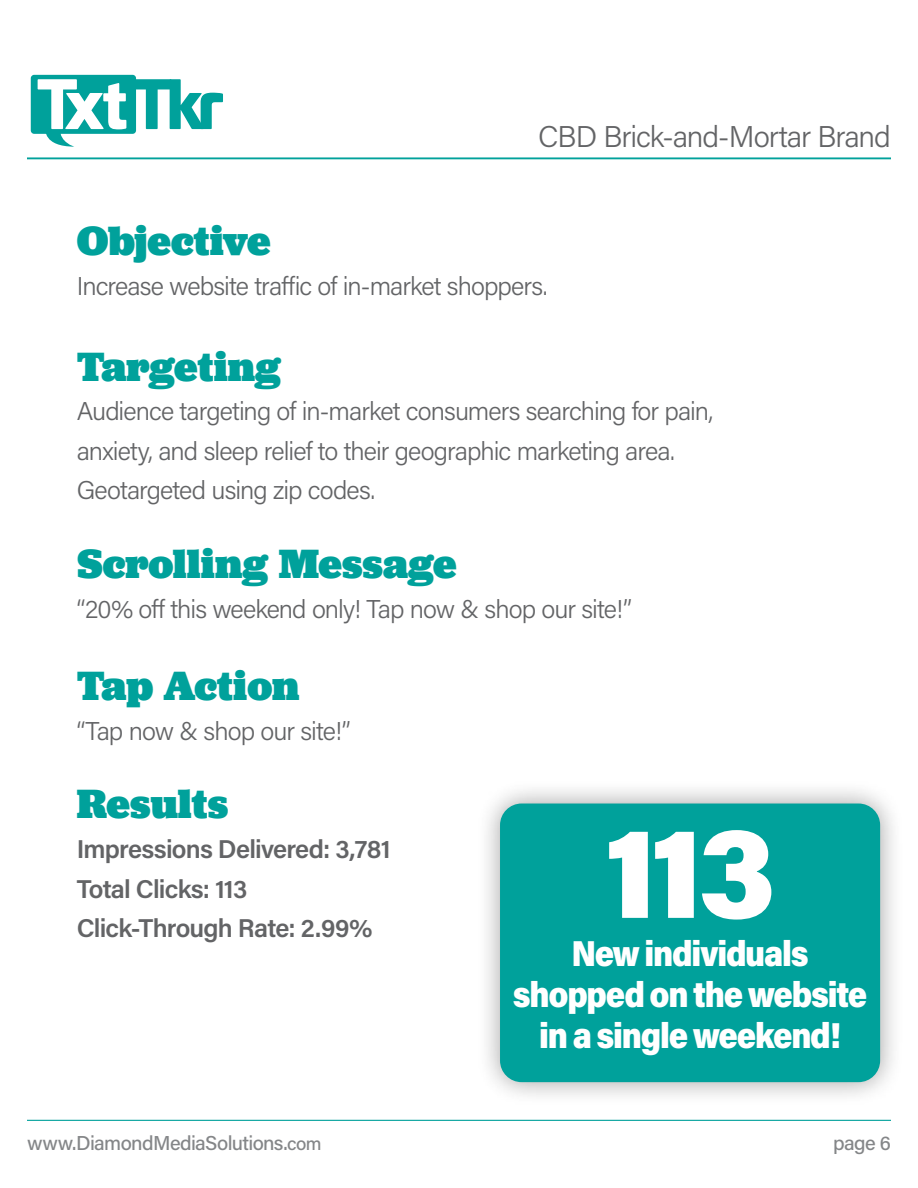
<style>
.page{position:relative;width:918px;height:1188px;background:#fff}
.page>*{position:absolute;margin:0;border:0;box-sizing:border-box;transform-origin:0 0}
.t1{font:900 130.65px "Acumin Pro";color:#fff}
.t2{font:900 42.6px "Jubilat";color:#00a19b}
.t3{font:900 36px/40.8px "Acumin Pro";letter-spacing:-.04em;color:#fff;text-align:center;scale:.9 1}
.t4{font:300 30px "Acumin Pro";letter-spacing:-.035em;color:#636466}
.t5{font:300 25.8px/39.6px "Acumin Pro";letter-spacing:-.035em;color:#636466}
.t6{font:600 25.8px/39.6px "Acumin Pro";letter-spacing:-.03em;color:#636466}
.t7{font:500 20.1px "Acumin Pro";letter-spacing:-.03em;color:#848688}
.s1{font-size:18.6px}
</style>
<div class="page">
<hr style="left:27px;top:1120px;width:864px;height:1px;background:#00a19b">
<div style="left:476px;top:779px;width:428px;height:327px;background:#000;opacity:.37"></div>
<div style="left:501px;top:804px;width:378px;height:277px;background:#00a19b;border-radius:21px"></div>
<div style="left:500px;top:804px;width:380px;height:278px;border:2px solid #00a19b;border-radius:21px"></div>
<div style="left:31px;top:75px;width:105px;height:59px;background:#00a19b;border-radius:3px"></div>
<svg style="left:136px;top:79px;width:87px;height:50px"></svg>
<svg style="left:38px;top:79px;width:88px;height:68px"></svg>
<hr style="left:27px;top:158px;width:864px;height:1px;background:#00a19b">
<p class="t4" style="left:538px;top:116px;width:354px">CBD Brick-and-Mortar Brand</p>
<h2 class="t2" style="left:77px;top:213px;width:195px">Objective</h2>
<p class="t5" style="left:77px;top:265px;width:473px">Increase website traffic of in-market shoppers.</p>
<h2 class="t2" style="left:77px;top:338px;width:206px">Targeting</h2>
<p class="t5" style="left:77px;top:390px;width:638px">Audience targeting of in-market consumers searching for pain, anxiety, and sleep relief to their geographic marketing area.<br>Geotargeted using zip codes.</p>
<h2 class="t2" style="left:77px;top:536px;width:382px">Scrolling Message</h2>
<p class="t5" style="left:77px;top:588px;width:557px">“20% off this weekend only! Tap now &amp; shop our site!”</p>
<h2 class="t2" style="left:77px;top:658px;width:224px">Tap Action</h2>
<p class="t5" style="left:77px;top:710px;width:276px">“Tap now &amp; shop our site!”</p>
<h2 class="t2" style="left:77px;top:776px;width:153px">Results</h2>
<p class="t6" style="left:77px;top:828px;width:316px">Impressions Delivered: 3,781<br>Total Clicks: 113<br>Click-Through Rate: 2.99%</p>
<h1 class="t1" style="left:605px;top:780px;width:172px">113</h1>
<h3 class="t3" style="left:513px;top:931px;width:395px">New individuals shopped on the website in a single weekend!</h3>
<p class="t7" style="left:27px;top:1129px;width:296px">www.DiamondMediaSolutions.<span class="s1">com</span></p>
<p class="t7" style="left:833px;top:1129px;width:59px">page 6</p>
</div>
